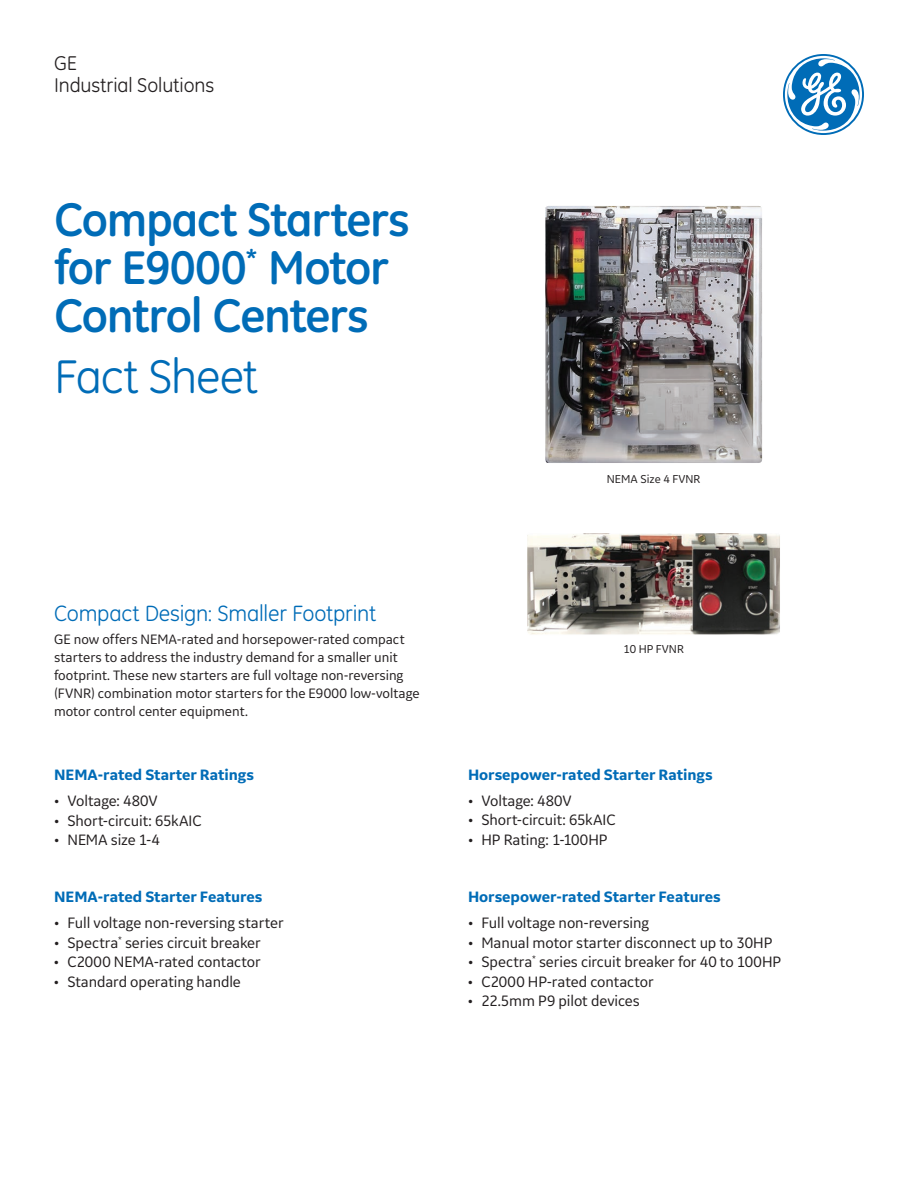
<style>
.page{position:relative;width:918px;height:1188px;background:#fff}
.page>*{position:absolute;margin:0;border:0;box-sizing:border-box;transform-origin:0 0}
.t1{font:700 48px/48px "GE Inspira";letter-spacing:-.025em;color:#006cb7}
.t2{font:48px "GE Inspira";letter-spacing:-.025em;color:#006cb7}
.t3{font:22.5px "GE Inspira";letter-spacing:-.01em;color:#006cb7}
.t4{font:20.25px/22.5px "GE Inspira";letter-spacing:-.005em;color:#231f20}
.t5{font:15.75px "GE Inspira Sans";letter-spacing:-.005em;color:#231f20}
.t6{font:700 15.75px "GE Inspira Sans";letter-spacing:-.005em;color:#006cb7}
.t7{font:14.25px/18px "GE Inspira Sans";color:#231f20}
.t8{font:12px "GE Inspira Sans";color:#231f20}
</style>
<div class="page">
<svg style="left:783px;top:54px;width:81px;height:81px"></svg>
<img style="left:547px;top:207px;width:214px;height:255px">
<div style="left:544px;top:204px;width:220px;height:261px;border:2px solid #fff;border-radius:4px"></div>
<img style="left:529px;top:535px;width:250px;height:98px">
<div style="left:526px;top:532px;width:256px;height:104px;border:2px solid #fff;border-radius:4px"></div>
<p class="t4" style="left:54px;top:51px;width:162px">GE<br>Industrial Solutions</p>
<h1 class="t1" style="left:54px;top:194px;width:357px">Compact Starters for E9000<sup>*</sup> Motor<br>Control Centers</h1>
<h1 class="t2" style="left:54px;top:349px;width:205px">Fact Sheet</h1>
<h2 class="t3" style="left:54px;top:600px;width:324px">Compact Design: Smaller Footprint</h2>
<p class="t7" style="left:54px;top:630px;width:367px">GE now offers NEMA-rated and horsepower-rated compact starters to address the industry demand for a smaller unit footprint. These new starters are full voltage non-reversing (FVNR) combination motor starters for the E9000 low-voltage motor control center equipment.</p>
<p class="t6" style="left:54px;top:765px;width:201px">NEMA-rated Starter Ratings</p>
<p class="t5" style="left:54px;top:791px;width:105px">• Voltage: 480V</p>
<p class="t5" style="left:54px;top:811px;width:149px">• Short-circuit: 65kAIC</p>
<p class="t5" style="left:54px;top:830px;width:107px">• NEMA size 1-4</p>
<p class="t6" style="left:54px;top:887px;width:210px">NEMA-rated Starter Features</p>
<p class="t5" style="left:54px;top:913px;width:231px">• Full voltage non-reversing starter</p>
<p class="t5" style="left:54px;top:933px;width:208px">• Spectra<sup>*</sup> series circuit breaker</p>
<p class="t5" style="left:54px;top:952px;width:208px">• C2000 NEMA-rated contactor</p>
<p class="t5" style="left:54px;top:972px;width:188px">• Standard operating handle</p>
<p class="t8" style="left:607px;top:471px;width:95px">NEMA Size 4 FVNR</p>
<p class="t8" style="left:623px;top:642px;width:62px">10 HP FVNR</p>
<p class="t6" style="left:468px;top:765px;width:246px">Horsepower-rated Starter Ratings</p>
<p class="t5" style="left:468px;top:791px;width:105px">• Voltage: 480V</p>
<p class="t5" style="left:468px;top:810px;width:149px">• Short-circuit: 65kAIC</p>
<p class="t5" style="left:468px;top:830px;width:141px">• HP Rating: 1-100HP</p>
<p class="t6" style="left:468px;top:887px;width:254px">Horsepower-rated Starter Features</p>
<p class="t5" style="left:468px;top:913px;width:183px">• Full voltage non-reversing</p>
<p class="t5" style="left:468px;top:933px;width:306px">• Manual motor starter disconnect up to 30HP</p>
<p class="t5" style="left:468px;top:952px;width:315px">• Spectra<sup>*</sup> series circuit breaker for 40 to 100HP</p>
<p class="t5" style="left:468px;top:972px;width:187px">• C2000 HP-rated contactor</p>
<p class="t5" style="left:468px;top:991px;width:173px">• 22.5mm P9 pilot devices</p>
</div>
